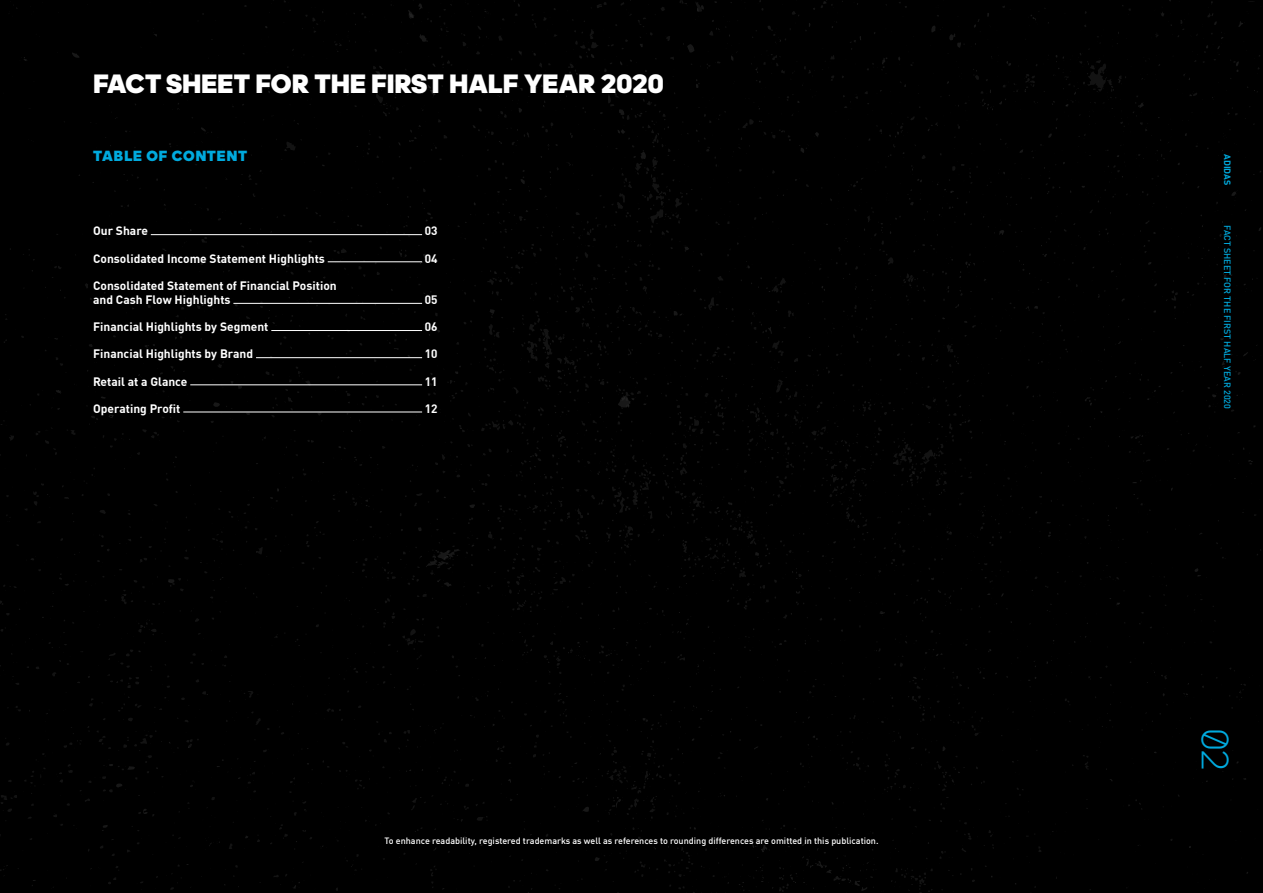
<style>
.page{position:relative;width:1263px;height:893px;background:#fff}
.page>*{position:absolute;margin:0;border:0;box-sizing:border-box;transform-origin:0 0}
.t1{font:300 39px "adineue PRO";color:#00aade}
.t2{font:900 27px "adineue PRO";letter-spacing:.01em;color:#fff}
.t3{font:900 15px "adineue PRO";letter-spacing:.05em;color:#00aade}
.t4{font:700 12px/14.4px "Adihaus DIN";color:#fff}
.t5{font:500 9px "Adihaus DIN";color:#fff}
.t6{font:500 9px "Adihaus DIN";color:#00aade}
.t7{font:700 9px "Adihaus DIN";color:#00aade}
</style>
<div class="page">
<div style="left:0;top:1px;width:1261px;height:892px;background:#000"></div>
<hr style="left:151px;top:234px;width:271px;height:1px;background:#fff">
<hr style="left:328px;top:261px;width:94px;height:1px;background:#fff">
<hr style="left:233px;top:303px;width:189px;height:1px;background:#fff">
<hr style="left:271px;top:330px;width:151px;height:1px;background:#fff">
<hr style="left:256px;top:357px;width:166px;height:1px;background:#fff">
<hr style="left:190px;top:384px;width:232px;height:1px;background:#fff">
<hr style="left:183px;top:412px;width:239px;height:1px;background:#fff">
<h2 class="t2" style="left:94px;top:68px;width:572px">FACT SHEET FOR THE FIRST HALF YEAR 2020</h2>
<p class="t3" style="left:93px;top:147px;width:155px">TABLE OF CONTENT</p>
<p class="t4" style="left:93px;top:222px;width:56px">Our Share</p>
<p class="t4" style="left:425px;top:222px;width:14px">03</p>
<p class="t4" style="left:93px;top:249px;width:233px">Consolidated Income Statement Highlights</p>
<p class="t4" style="left:425px;top:249px;width:14px">04</p>
<p class="t4" style="left:93px;top:277px;width:245px">Consolidated Statement of Financial Position and Cash Flow Highlights</p>
<p class="t4" style="left:425px;top:291px;width:14px">05</p>
<p class="t4" style="left:93px;top:318px;width:177px">Financial Highlights by Segment</p>
<p class="t4" style="left:425px;top:318px;width:14px">06</p>
<p class="t4" style="left:93px;top:345px;width:162px">Financial Highlights by Brand</p>
<p class="t4" style="left:425px;top:345px;width:14px">10</p>
<p class="t4" style="left:93px;top:372px;width:96px">Retail at a Glance</p>
<p class="t4" style="left:425px;top:372px;width:14px">11</p>
<p class="t4" style="left:93px;top:400px;width:89px">Operating Profit</p>
<p class="t4" style="left:425px;top:400px;width:14px">12</p>
<p class="t5" style="left:385px;top:833px;width:495px">To enhance readability, registered trademarks as well as references to rounding differences are omitted in this publication.</p>
<p class="t7" style="left:1235px;top:154px;width:33px;rotate:90deg">ADIDAS</p>
<p class="t6" style="left:1235px;top:225px;width:186px;rotate:90deg">FACT SHEET FOR THE FIRST HALF YEAR 2020</p>
<h1 class="t1" style="left:1237px;top:729px;width:42px;rotate:90deg">02</h1>
</div>
